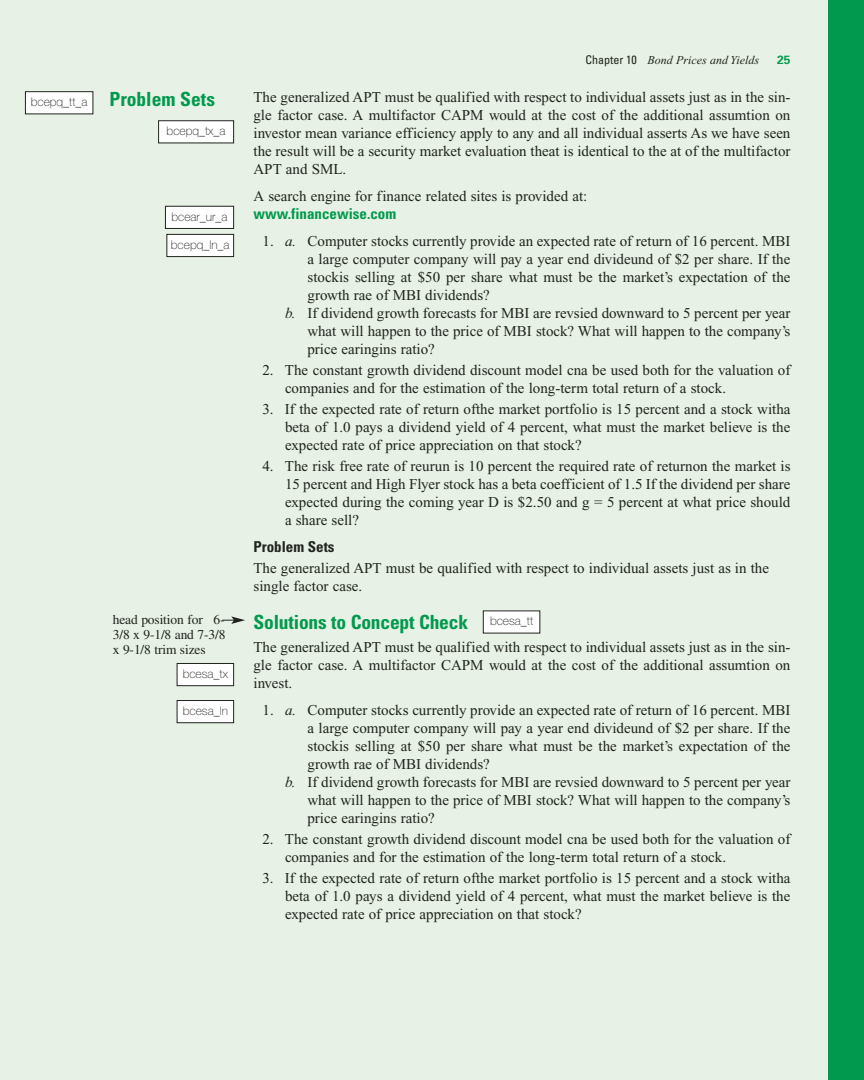
<style>
.page{position:relative;width:864px;height:1080px;background:#e7f1e5}
.page>*{position:absolute;margin:0;border:0;box-sizing:border-box;transform-origin:0 0}
.t1{font:700 condensed 19.5px "Univers";letter-spacing:-.01em;color:#00994e}
.t2{font:15px/18px "Times";color:#20231e;text-align:justify}
.t3{font:700 condensed 15px "Univers";color:#00994e}
.t4{font:700 condensed 15px "Univers";color:#20231e}
.t5{font:13.5px/15px "Times";letter-spacing:-.01em;color:#20231e;text-align:justify}
.t6{font:100 12px "Helvetica Neue";color:#20231e}
.t7{font:italic 12px "Times";color:#20231e}
.t8{font:italic 12px "Goudy";color:#20231e}
.t9{font:12px "Frutiger";color:#20231e}
.t10{font:700 12px "Univers";color:#00994e}
.s1{font-family:"Univers";font-style:normal;font-stretch:condensed}
.s2{font-style:italic}
</style>
<div class="page">
<div style="left:828px;top:0;width:36px;height:1080px;background:#00994e"></div>
<div style="left:25px;top:92px;width:68px;height:22px;background:#fff"></div>
<div style="left:25px;top:91px;width:68px;height:23px;border:1px solid #20231e"></div>
<div style="left:167px;top:234px;width:67px;height:23px;background:#fff"></div>
<div style="left:166px;top:234px;width:68px;height:23px;border:1px solid #20231e"></div>
<div style="left:159px;top:121px;width:75px;height:22px;background:#fff"></div>
<div style="left:158px;top:120px;width:76px;height:23px;border:1px solid #20231e"></div>
<div style="left:165px;top:206px;width:69px;height:22px;background:#fff"></div>
<div style="left:165px;top:206px;width:69px;height:23px;border:1px solid #20231e"></div>
<div style="left:483px;top:611px;width:57px;height:22px;background:#fff"></div>
<svg style="left:176px;top:616px;width:69px;height:70px"></svg>
<div style="left:177px;top:701px;width:57px;height:22px;background:#fff"></div>
<div style="left:177px;top:700px;width:57px;height:23px;border:1px solid #20231e"></div>
<p class="t6" style="left:31px;top:97px;width:58px">bcepq_tt_a</p>
<p class="t7" style="left:585px;top:56px;width:156px"><span class="s1">Chapter 10</span> Bond Prices and Yi</p>
<p class="t9" style="left:580px;top:55px;width:30px">Chap</p>
<p class="t9" style="left:628px;top:55px;width:15px">10</p>
<p class="t8" style="left:655px;top:56px;width:104px">Bond Prices and Yields</p>
<p class="t10" style="left:777px;top:55px;width:15px">25</p>
<h1 class="t1" style="left:110px;top:91px;width:107px">Problem Sets</h1>
<p class="t2" style="left:254px;top:89px;width:539px">The generalized APT must be qualified with respect to individual assets just as in the sin&shy;gle factor case. A multifactor CAPM would at the cost of the additional assumtion on investor mean variance efficiency apply to any and all individual asserts As we have seen the result will be a security market evaluation theat is identical to the at of the multifactor APT and SML.</p>
<p class="t2" style="left:254px;top:188px;width:335px">A search engine for finance related sites is provided at:</p>
<p class="t3" style="left:254px;top:208px;width:144px">www.financewise.com</p>
<p class="t2" style="left:262px;top:233px;width:530px">1. <span class="s2">a.</span> Computer stocks currently provide an expected rate of return of 16 percent. MBI</p>
<p class="t2" style="left:308px;top:251px;width:484px">a large computer company will pay a year end divideund of $2 per share. If the</p>
<p class="t2" style="left:308px;top:269px;width:484px">stockis selling at $50 per share what must be the market’s expectation of the</p>
<p class="t2" style="left:308px;top:287px;width:184px">growth rae of MBI dividends?</p>
<p class="t2" style="left:285px;top:305px;width:507px"><span class="s2">b.</span> If dividend growth forecasts for MBI are revsied downward to 5 percent per year</p>
<p class="t2" style="left:308px;top:323px;width:484px">what will happen to the price of MBI stock? What will happen to the company’s</p>
<p class="t2" style="left:308px;top:341px;width:129px">price earingins ratio?</p>
<p class="t2" style="left:285px;top:362px;width:507px;text-indent:-22px">2. The constant growth dividend discount model cna be used both for the valuation of companies and for the estimation of the long-term total return of a stock.</p>
<p class="t2" style="left:285px;top:401px;width:507px;text-indent:-22px">3. If the expected rate of return ofthe market portfolio is 15 percent and a stock witha beta of 1.0 pays a dividend yield of 4 percent, what must the market believe is the expected rate of price appreciation on that stock?</p>
<p class="t2" style="left:285px;top:458px;width:507px;text-indent:-22px">4. The risk free rate of reurun is 10 percent the required rate of returnon the market is 15 percent and High Flyer stock has a beta coefficient of 1.5 If the dividend per share expected during the coming year D is $2.50 and g = 5 percent at what price should a share sell?</p>
<p class="t4" style="left:254px;top:541px;width:83px">Problem Sets</p>
<p class="t2" style="left:254px;top:560px;width:517px">The generalized APT must be qualified with respect to individual assets just as in the single factor case.</p>
<p class="t6" style="left:167px;top:126px;width:60px">bcepq_tx_a</p>
<p class="t6" style="left:172px;top:212px;width:58px">bcear_ur_a</p>
<p class="t6" style="left:171px;top:240px;width:60px">bcepq_ln_a</p>
<p class="t5" style="left:113px;top:614px;width:114px">head position for 6- 3/8 x 9-1/8 and 7-3/8 x 9-1/8 trim sizes</p>
<h1 class="t1" style="left:254px;top:615px;width:216px">Solutions to Concept Check</h1>
<p class="t6" style="left:490px;top:617px;width:45px">bcesa_tt</p>
<p class="t2" style="left:254px;top:639px;width:539px">The generalized APT must be qualified with respect to individual assets just as in the sin&shy;gle factor case. A multifactor CAPM would at the cost of the additional assumtion on invest.</p>
<p class="t2" style="left:262px;top:702px;width:530px">1. <span class="s2">a.</span> Computer stocks currently provide an expected rate of return of 16 percent. MBI</p>
<p class="t2" style="left:308px;top:720px;width:484px">a large computer company will pay a year end divideund of $2 per share. If the</p>
<p class="t2" style="left:308px;top:738px;width:484px">stockis selling at $50 per share what must be the market’s expectation of the</p>
<p class="t2" style="left:308px;top:756px;width:184px">growth rae of MBI dividends?</p>
<p class="t2" style="left:285px;top:774px;width:507px"><span class="s2">b.</span> If dividend growth forecasts for MBI are revsied downward to 5 percent per year</p>
<p class="t2" style="left:308px;top:792px;width:484px">what will happen to the price of MBI stock? What will happen to the company’s</p>
<p class="t2" style="left:308px;top:810px;width:129px">price earingins ratio?</p>
<p class="t2" style="left:285px;top:831px;width:507px;text-indent:-22px">2. The constant growth dividend discount model cna be used both for the valuation of companies and for the estimation of the long-term total return of a stock.</p>
<p class="t2" style="left:285px;top:870px;width:507px;text-indent:-22px">3. If the expected rate of return ofthe market portfolio is 15 percent and a stock witha beta of 1.0 pays a dividend yield of 4 percent, what must the market believe is the expected rate of price appreciation on that stock?</p>
<p class="t6" style="left:183px;top:669px;width:47px">bcesa_tx</p>
<p class="t6" style="left:183px;top:706px;width:47px">bcesa_ln</p>
</div>
